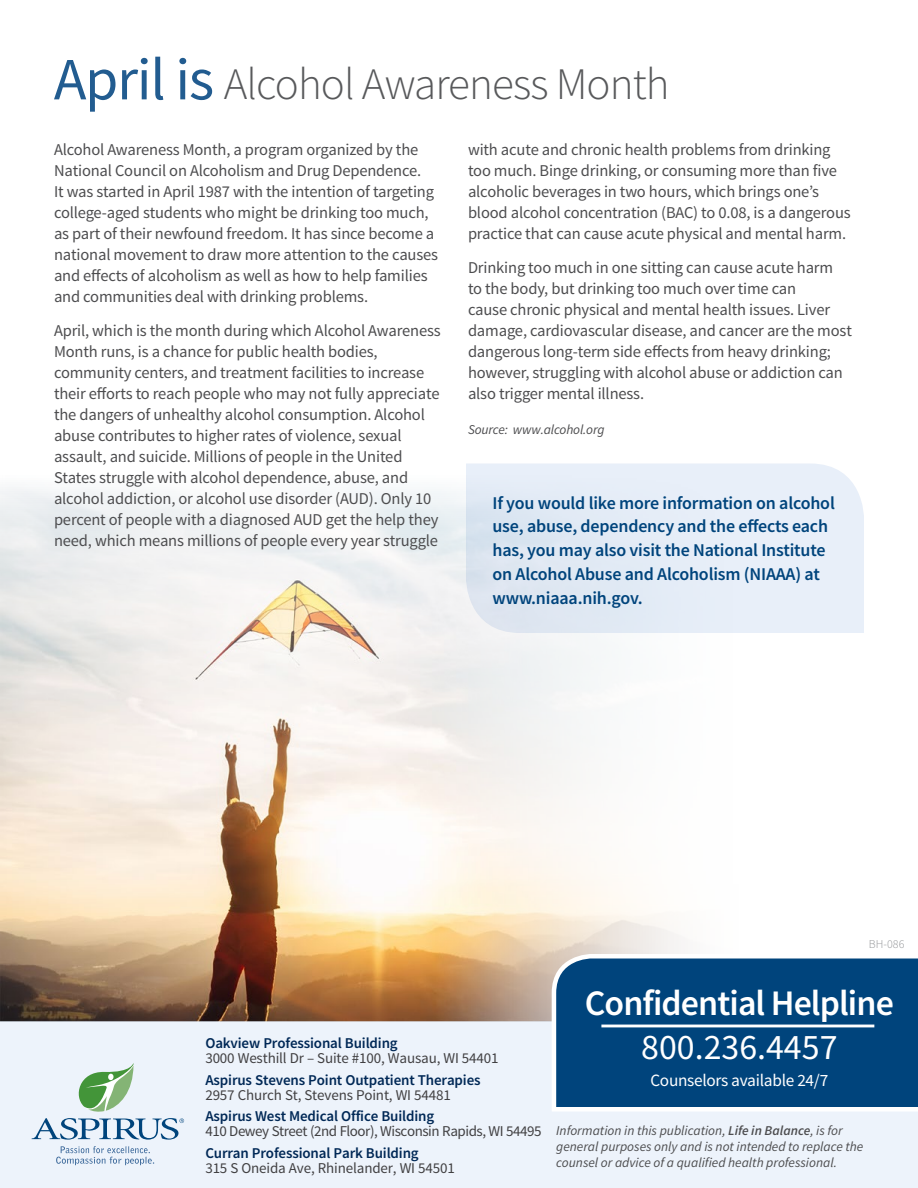
<style>
.page{position:relative;width:918px;height:1188px;background:#fff}
.page>*{position:absolute;margin:0;border:0;box-sizing:border-box;transform-origin:0 0}
.t1{font:300 45px "Source Sans Pro";letter-spacing:-.02em;color:#58595b}
.t2{font:600 35.85px "Source Sans Pro";letter-spacing:-.025em;color:#fff}
.t3{font:35.85px "Source Sans Pro";color:#fff}
.t4{font:600 18px/24px "Source Sans Pro";letter-spacing:-.01em;color:#00447c}
.t5{font:17.25px "Source Sans Pro";letter-spacing:-.015em;color:#fff}
.t6{font:16.5px/21px "Source Sans Pro";letter-spacing:-.01em;color:#4d4d4f}
.t7{font:600 15px "Source Sans Pro";letter-spacing:-.01em;color:#002856}
.t8{font:15px "Source Sans Pro";letter-spacing:-.01em;color:#414042}
.t9{font:15px "Source Sans Pro";letter-spacing:-.03em;color:#414042}
.t10{font:italic 13.5px/16.2px "Source Sans Pro";color:#4d4d4f}
.t11{font:300 12px "Source Sans Pro";color:#939598}
.s1{font-weight:400;font-size:60px;color:#225c90}
.s2{font-weight:600}
</style>
<div class="page">
<img style="left:0;top:463px;width:761px;height:558px">
<svg style="left:466px;top:464px;width:398px;height:169px;background:#e4ecf6"></svg>
<div style="left:0;top:1021px;width:918px;height:167px;background:#edf3fb"></div>
<svg style="left:56px;top:1146px;width:98px;height:19px"></svg>
<svg style="left:32px;top:1063px;width:152px;height:77px"></svg>
<svg style="left:549px;top:952px;width:369px;height:159px;background:#175487"></svg>
<hr style="left:601px;top:1025px;width:273px;height:2px;background:#fff">
<h1 class="t1" style="left:54px;top:57px;width:617px"><span class="s1">April is</span> Alcohol Awareness Month</h1>
<p class="t6" style="left:54px;top:139px;width:386px">Alcohol Awareness Month, a program organized by the National Council on Alcoholism and Drug Dependence.<br>It was started in April 1987 with the intention of targeting college-aged students who might be drinking too much, as part of their newfound freedom. It has since become a national movement to draw more attention to the causes and effects of alcoholism as well as how to help families and communities deal with drinking problems.</p>
<p class="t6" style="left:54px;top:320px;width:388px">April, which is the month during which Alcohol Awareness Month runs, is a chance for public health bodies, community centers, and treatment facilities to increase their efforts to reach people who may not fully appreciate the dangers of unhealthy alcohol consumption. Alcohol abuse contributes to higher rates of violence, sexual assault, and suicide. Millions of people in the United States struggle with alcohol dependence, abuse, and alcohol addiction, or alcohol use disorder (AUD). Only 10 percent of people with a diagnosed AUD get the help they need, which means millions of people every year struggle</p>
<p class="t6" style="left:468px;top:139px;width:384px">with acute and chronic health problems from drinking too much. Binge drinking, or consuming more than five alcoholic beverages in two hours, which brings one’s blood alcohol concentration (BAC) to 0.08, is a dangerous practice that can cause acute physical and mental harm.</p>
<p class="t6" style="left:468px;top:257px;width:385px">Drinking too much in one sitting can cause acute harm<br>to the body, but drinking too much over time can<br>cause chronic physical and mental health issues. Liver damage, cardiovascular disease, and cancer are the most dangerous long-term side effects from heavy drinking; however, struggling with alcohol abuse or addiction can also trigger mental illness.</p>
<p class="t10" style="left:468px;top:421px;width:138px">Source: www.alcohol.org</p>
<p class="t4" style="left:492px;top:490px;width:344px">If you would like more information on alcohol use, abuse, dependency and the effects each has, you may also visit the National Institute on Alcohol Abuse and Alcoholism (NIAAA) at www.niaaa.nih.gov.</p>
<p class="t11" style="left:869px;top:937px;width:37px">BH-086</p>
<p class="t7" style="left:205px;top:1033px;width:194px">Oakview Professional Building</p>
<p class="t8" style="left:205px;top:1049px;width:295px">3000 Westhill Dr – Suite #100, Wausau, WI 54401</p>
<p class="t7" style="left:205px;top:1070px;width:277px">Aspirus Stevens Point Outpatient Therapies</p>
<p class="t8" style="left:205px;top:1085px;width:247px">2957 Church St, Stevens Point, WI 54481</p>
<p class="t7" style="left:205px;top:1106px;width:230px">Aspirus West Medical Office Building</p>
<p class="t9" style="left:205px;top:1122px;width:338px">410 Dewey Street (2nd Floor), Wisconsin Rapids, WI 54495</p>
<p class="t7" style="left:205px;top:1143px;width:215px">Curran Professional Park Building</p>
<p class="t8" style="left:205px;top:1158px;width:251px">315 S Oneida Ave, Rhinelander, WI 54501</p>
<h2 class="t2" style="left:585px;top:979px;width:311px">Confidential Helpline</h2>
<h2 class="t3" style="left:641px;top:1024px;width:198px">800.236.4457</h2>
<p class="t5" style="left:650px;top:1069px;width:179px">Counselors available 24/7</p>
<p class="t10" style="left:556px;top:1122px;width:309px">Information in this publication, <span class="s2">Life in Balance</span>, is for general purposes only and is not intended to replace the counsel or advice of a qualified health professional.</p>
</div>
